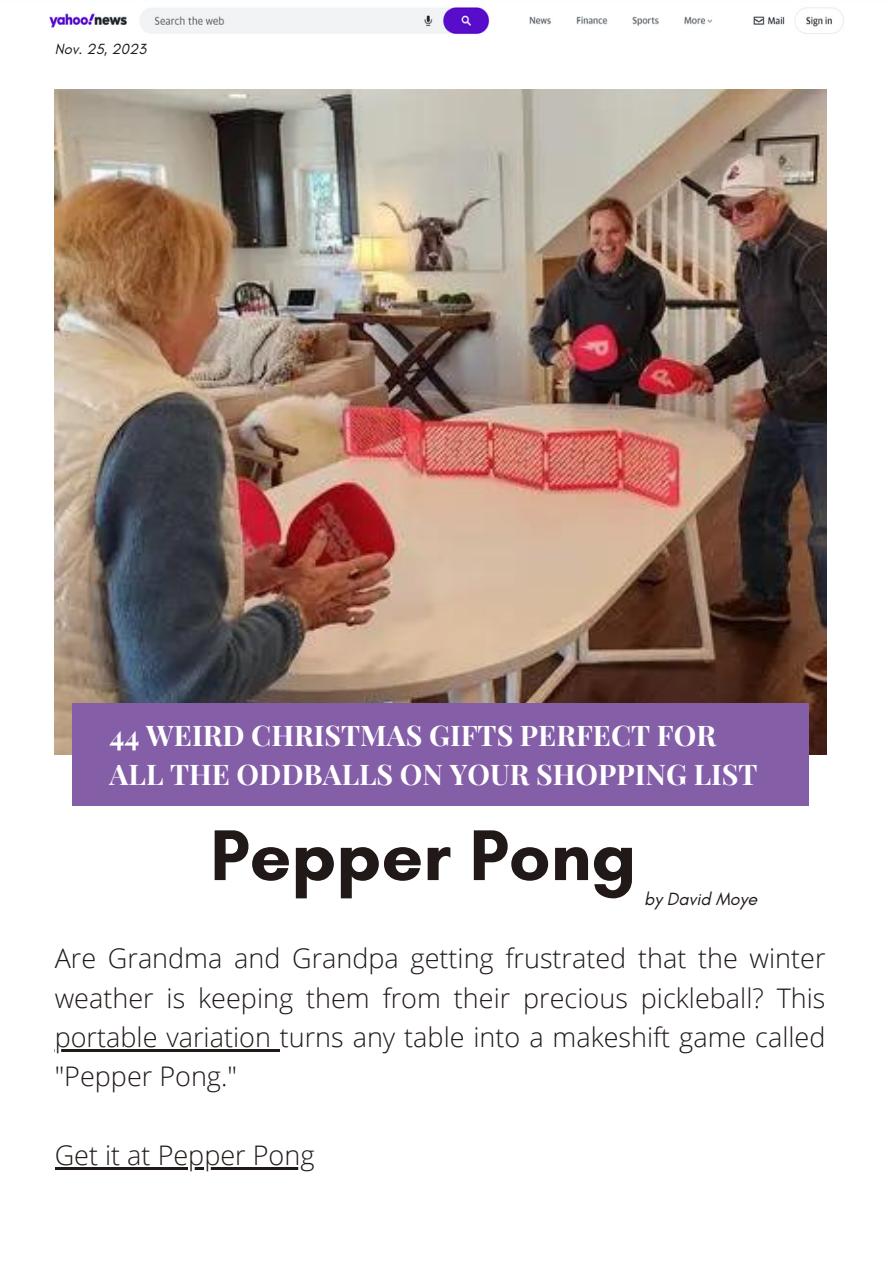
<style>
.page{position:relative;width:894px;height:1264px;background:#fff}
.page>*{position:absolute;margin:0;border:0;box-sizing:border-box;transform-origin:0 0}
.t1{font:700 73.05px "Glacial Indifference";color:#201917}
.t2{font:700 28.5px/39.3px "Playfair Display";color:#fff}
.t3{font:300 27px/39.3px "Open Sans";color:#201917}
.t4{font:italic 18px "Glacial Indifference";color:#201917}
.t5{font:italic 15px "Glacial Indifference";color:#201917}
</style>
<div class="page">
<img style="left:55px;top:89px;width:770px;height:665px">
<img style="left:49px;top:7px;width:795px;height:27px">
<div style="left:72px;top:703px;width:736px;height:103px;background:#845fa8"></div>
<hr style="left:55px;top:1049px;width:225px;height:2px;background:#201917">
<hr style="left:55px;top:1167px;width:259px;height:2px;background:#201917">
<p class="t5" style="left:55px;top:39px;width:93px">Nov. 25, 2023</p>
<p class="t2" style="left:109px;top:714px;width:649px">44 WEIRD CHRISTMAS GIFTS PERFECT FOR<br>ALL THE ODDBALLS ON YOUR SHOPPING LIST</p>
<h2 class="t1" style="left:210px;top:810px;width:427px">Pepper Pong</h2>
<h3 class="t4" style="left:644px;top:888px;width:115px">by David Moye</h3>
<h1 class="t3" style="left:55px;top:938px;width:772px">Are Grandma and Grandpa getting frustrated that the winter weather is keeping them from their precious pickleball? This</h1>
<h4 class="t3" style="left:55px;top:1016px;width:772px">portable variation turns any table into a makeshift game called "Pepper Pong."</h4>
<h3 class="t3" style="left:55px;top:1134px;width:261px">Get it at Pepper Pong</h3>
</div>
